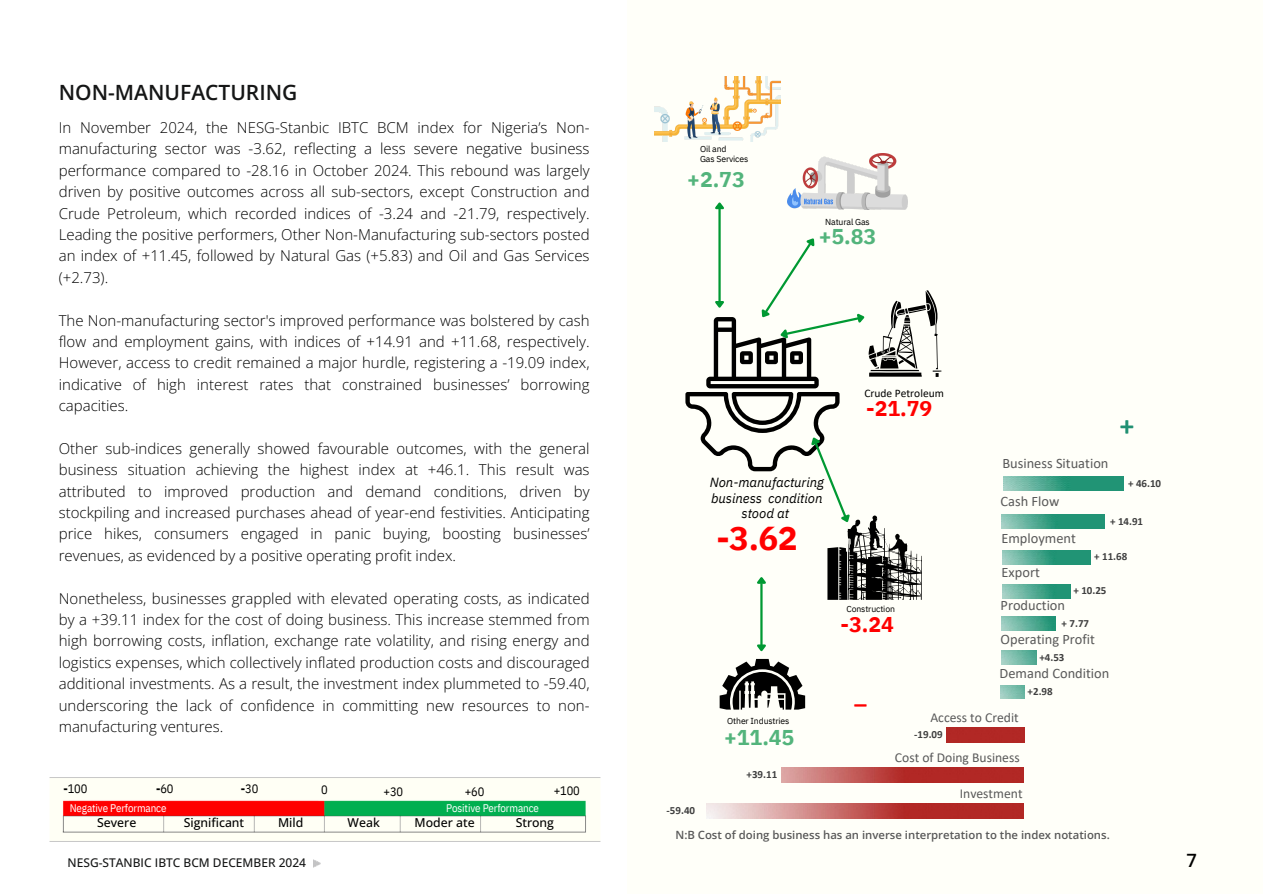
<style>
.page{position:relative;width:1263px;height:894px;background:#fff}
.page>*{position:absolute;margin:0;border:0;box-sizing:border-box;transform-origin:0 0}
.t1{font:700 33px "IBM Plex Sans";color:#f00}
.t2{font:700 28.8px "Calibri";color:#209072}
.t3{font:700 24.45px "Calibri";color:#f00}
.t4{font:700 21.3px "IBM Plex Sans";letter-spacing:-.005em;color:#53b47c}
.t5{font:700 21.3px "IBM Plex Sans";color:#f00}
.t6{font:600 21px "Open Sans";color:#151616}
.t7{font:600 18.3px "Open Sans";color:#000}
.t8{font:300 15px/21.3px "Open Sans";color:#000;text-align:justify}
.t9{font:14.4px "Calibri";color:#595959}
.t10{font:13.65px "Calibri";color:#595959}
.t11{font:italic 13.2px/15.5px "IBM Plex Sans";letter-spacing:-.005em;color:#000;text-align:center}
.t12{font:500 12.3px "Open Sans";color:#000}
.t13{font:12.3px "IBM Plex Sans Cond";letter-spacing:-.01em;color:#000}
.t14{font:500 12px "Open Sans";color:#151616}
.t15{font:11.55px "Calibri";color:#000}
.t16{font:600 11.4px "Open Sans";color:#595959}
.t17{font:700 10.95px "Calibri";color:#404040}
.t18{font:10.95px "IBM Plex Sans Cond";letter-spacing:-.01em;color:#fff}
.t19{font:8.7px/10.2px "IBM Plex Sans";letter-spacing:-.015em;color:#000}
.s1{font-weight:700}
</style>
<div class="page">
<img style="left:49px;top:777px;width:552px;height:65px">
<div style="left:627px;top:0;width:636px;height:893px;background:#fffff8"></div>
<img style="left:788px;top:153px;width:119px;height:56px">
<img style="left:654px;top:76px;width:126px;height:65px">
<hr style="left:718px;top:208px;width:3px;height:93px;background:#093">
<svg style="left:715px;top:202px;width:9px;height:9px"></svg>
<hr style="left:760px;top:583px;width:3px;height:62px;background:#093">
<svg style="left:685px;top:232px;width:256px;height:367px"></svg>
<svg style="left:720px;top:642px;width:85px;height:67px"></svg>
<img style="left:706px;top:803px;width:317px;height:15px">
<img style="left:946px;top:727px;width:78px;height:15px">
<img style="left:782px;top:767px;width:242px;height:15px">
<img style="left:1001px;top:685px;width:23px;height:13px">
<img style="left:1001px;top:650px;width:35px;height:14px">
<img style="left:1001px;top:514px;width:104px;height:14px">
<img style="left:1003px;top:476px;width:121px;height:14px">
<img style="left:1001px;top:616px;width:54px;height:14px">
<img style="left:1002px;top:584px;width:68px;height:14px">
<img style="left:1002px;top:550px;width:88px;height:14px">
<svg style="left:314px;top:860px;width:7px;height:7px"></svg>
<h6 class="t6" style="left:59px;top:77px;width:240px">NON-MANUFACTURING</h6>
<h6 class="t8" style="left:59px;top:116px;width:532px">In November 2024, the NESG-Stanbic IBTC BCM index for Nigeria’s Non&shy;manufacturing sector was -3.62, reflecting a less severe negative business performance compared to -28.16 in October 2024. This rebound was largely driven by positive outcomes across all sub-sectors, except Construction and Crude Petroleum, which recorded indices of -3.24 and -21.79, respectively.<br>Leading the positive performers, Other Non-Manufacturing sub-sectors posted an index of +11.45, followed by Natural Gas (+5.83) and Oil and Gas Services (+2.73).</h6>
<p class="t8" style="left:59px;top:309px;width:532px">The Non-manufacturing sector's improved performance was bolstered by cash flow and employment gains, with indices of +14.91 and +11.68, respectively.<br>However, access to credit remained a major hurdle, registering a -19.09 index, indicative of high interest rates that constrained businesses’ borrowing capacities.</p>
<p class="t8" style="left:59px;top:437px;width:532px">Other sub-indices generally showed favourable outcomes, with the general business situation achieving the highest index at +46.1. This result was attributed to improved production and demand conditions, driven by stockpiling and increased purchases ahead of year-end festivities. Anticipating price hikes, consumers engaged in panic buying, boosting businesses’ revenues, as evidenced by a positive operating profit index.</p>
<p class="t8" style="left:59px;top:587px;width:532px">Nonetheless, businesses grappled with elevated operating costs, as indicated by a +39.11 index for the cost of doing business. This increase stemmed from high borrowing costs, inflation, exchange rate volatility, and rising energy and logistics expenses, which collectively inflated production costs and discouraged additional investments. As a result, the investment index plummeted to -59.40, underscoring the lack of confidence in committing new resources to non&shy;manufacturing ventures.</p>
<p class="t13" style="left:63px;top:780px;width:25px"><span class="s1">-</span>100</p>
<p class="t13" style="left:156px;top:780px;width:19px"><span class="s1">-</span>60</p>
<h6 class="t13" style="left:241px;top:780px;width:19px"><span class="s1">-</span>30</h6>
<h6 class="t13" style="left:321px;top:780px;width:8px">0</h6>
<h6 class="t13" style="left:383px;top:782px;width:21px">+30</h6>
<p class="t13" style="left:465px;top:782px;width:21px">+60</p>
<p class="t13" style="left:554px;top:781px;width:28px">+100</p>
<h2 class="t18" style="left:70px;top:800px;width:98px">Negative Performance</h2>
<h4 class="t18" style="left:446px;top:800px;width:94px">Positive Performance</h4>
<h4 class="t12" style="left:97px;top:813px;width:41px">Severe</h4>
<h4 class="t12" style="left:184px;top:813px;width:62px">Significant</h4>
<h4 class="t12" style="left:278px;top:813px;width:27px">Mild</h4>
<p class="t12" style="left:348px;top:813px;width:34px">Weak</p>
<p class="t12" style="left:414px;top:813px;width:62px">Moder ate</p>
<p class="t12" style="left:516px;top:813px;width:40px">Strong</p>
<h4 class="t14" style="left:68px;top:854px;width:240px">NESG-STANBIC IBTC BCM DECEMBER 2024</h4>
<p class="t19" style="left:700px;top:144px;width:50px">Oil and<br>Gas Services</p>
<p class="t4" style="left:687px;top:165px;width:59px">+2.73</p>
<h5 class="t19" style="left:825px;top:217px;width:46px">Natural Gas</h5>
<p class="t4" style="left:819px;top:222px;width:59px">+5.83</p>
<p class="t15" style="left:864px;top:388px;width:81px">Crude Petroleum</p>
<p class="t11" style="left:710px;top:474px;width:116px">Non-manufacturing business condition stood at</p>
<h6 class="t1" style="left:716px;top:515px;width:83px">-3.62</h6>
<p class="t17" style="left:667px;top:805px;width:30px">-59.40</p>
<p class="t19" style="left:727px;top:715px;width:64px">Other Industries</p>
<p class="t4" style="left:724px;top:723px;width:72px">+11.45</p>
<h4 class="t17" style="left:747px;top:769px;width:32px">+39.11</h4>
<p class="t5" style="left:866px;top:394px;width:68px">-21.79</p>
<p class="t19" style="left:846px;top:603px;width:50px">Construction</p>
<h3 class="t5" style="left:840px;top:609px;width:55px">-3.24</h3>
<p class="t3" style="left:854px;top:683px;width:14px">_</p>
<p class="t9" style="left:1002px;top:457px;width:108px">Business Situation</p>
<h4 class="t9" style="left:1001px;top:495px;width:60px">Cash Flow</h4>
<p class="t2" style="left:1120px;top:414px;width:16px">+</p>
<h4 class="t17" style="left:1128px;top:478px;width:35px">+ 46.10</h4>
<p class="t9" style="left:1001px;top:532px;width:76px">Employment</p>
<p class="t9" style="left:1001px;top:566px;width:40px">Export</p>
<p class="t17" style="left:1110px;top:516px;width:35px">+ 14.91</p>
<p class="t17" style="left:1094px;top:552px;width:35px">+ 11.68</p>
<h4 class="t17" style="left:1073px;top:586px;width:35px">+ 10.25</h4>
<p class="t9" style="left:1001px;top:598px;width:66px">Production</p>
<p class="t17" style="left:1062px;top:618px;width:29px">+ 7.77</p>
<h4 class="t9" style="left:1001px;top:632px;width:96px">Operating Profit</h4>
<p class="t17" style="left:1039px;top:652px;width:27px">+4.53</p>
<h4 class="t9" style="left:1000px;top:667px;width:111px">Demand Condition</h4>
<p class="t17" style="left:1028px;top:686px;width:27px">+2.98</p>
<p class="t10" style="left:930px;top:711px;width:90px">Access to Credit</p>
<p class="t17" style="left:914px;top:730px;width:30px">-19.09</p>
<p class="t10" style="left:895px;top:751px;width:126px">Cost of Doing Business</p>
<h3 class="t10" style="left:960px;top:787px;width:64px">Investment</h3>
<p class="t16" style="left:675px;top:826px;width:436px">N:B Cost of doing business has an inverse interpretation to the index notations.</p>
<p class="t7" style="left:1186px;top:847px;width:12px">7</p>
</div>
